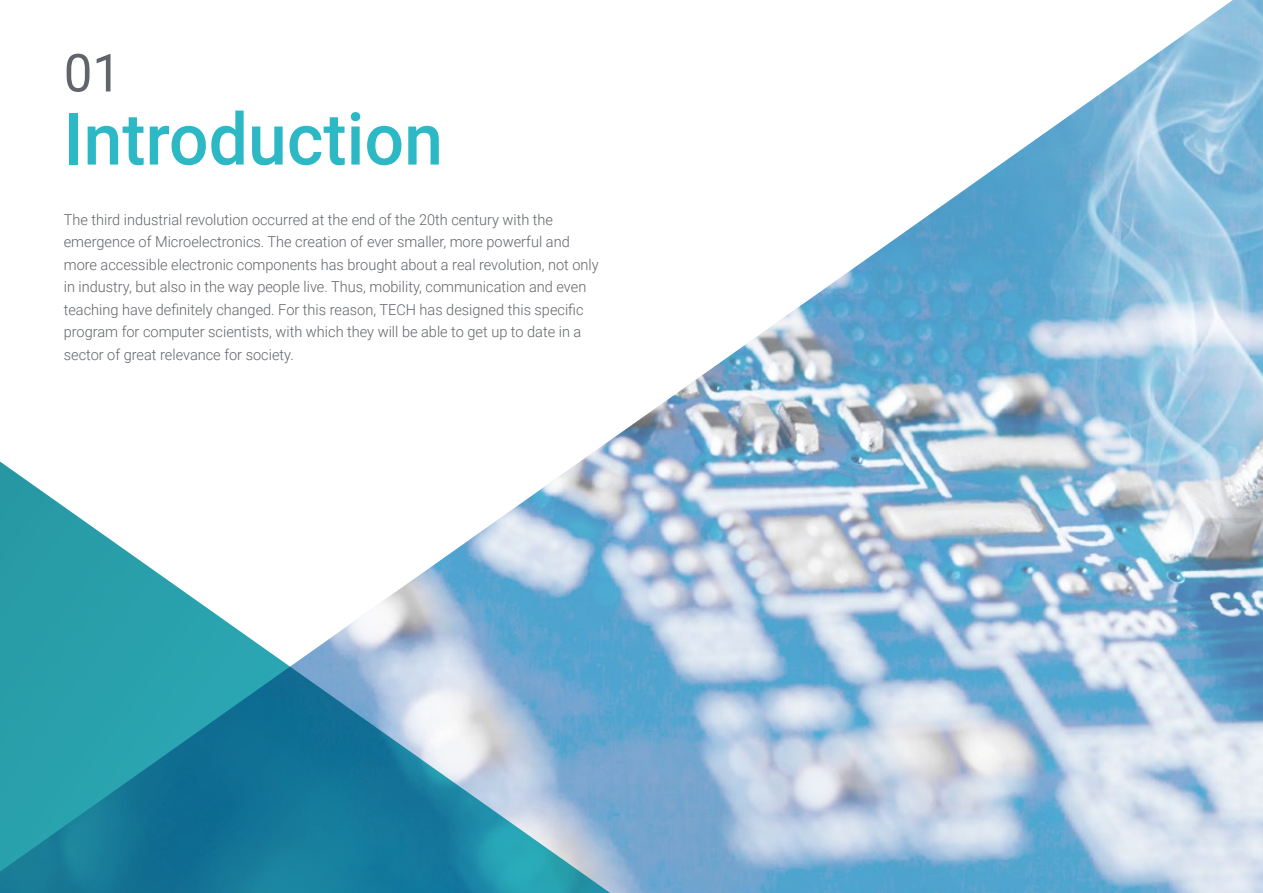
<style>
.page{position:relative;width:1263px;height:893px;background:#fff}
.page>*{position:absolute;margin:0;border:0;box-sizing:border-box;transform-origin:0 0}
.t1{font:500 72px "Roboto";color:#2db8c5}
.t2{font:52.5px "Roboto";color:#61646a}
.t3{font:300 15px/22.5px "Roboto";color:#61646a}
</style>
<div class="page">
<img style="left:602px;top:0;width:661px;height:893px">
<svg style="left:0;top:446px;width:640px;height:447px"></svg>
<h2 class="t2" style="left:64px;top:36px;width:59px">01</h2>
<h1 class="t1" style="left:64px;top:89px;width:381px">Introduction</h1>
<p class="t3" style="left:64px;top:208px;width:536px">The third industrial revolution occurred at the end of the 20th century with the emergence of Microelectronics. The creation of ever smaller, more powerful and more accessible electronic components has brought about a real revolution, not only in industry, but also in the way people live. Thus, mobility, communication and even teaching have definitely changed. For this reason, TECH has designed this specific program for computer scientists, with which they will be able to get up to date in a sector of great relevance for society.</p>
</div>
